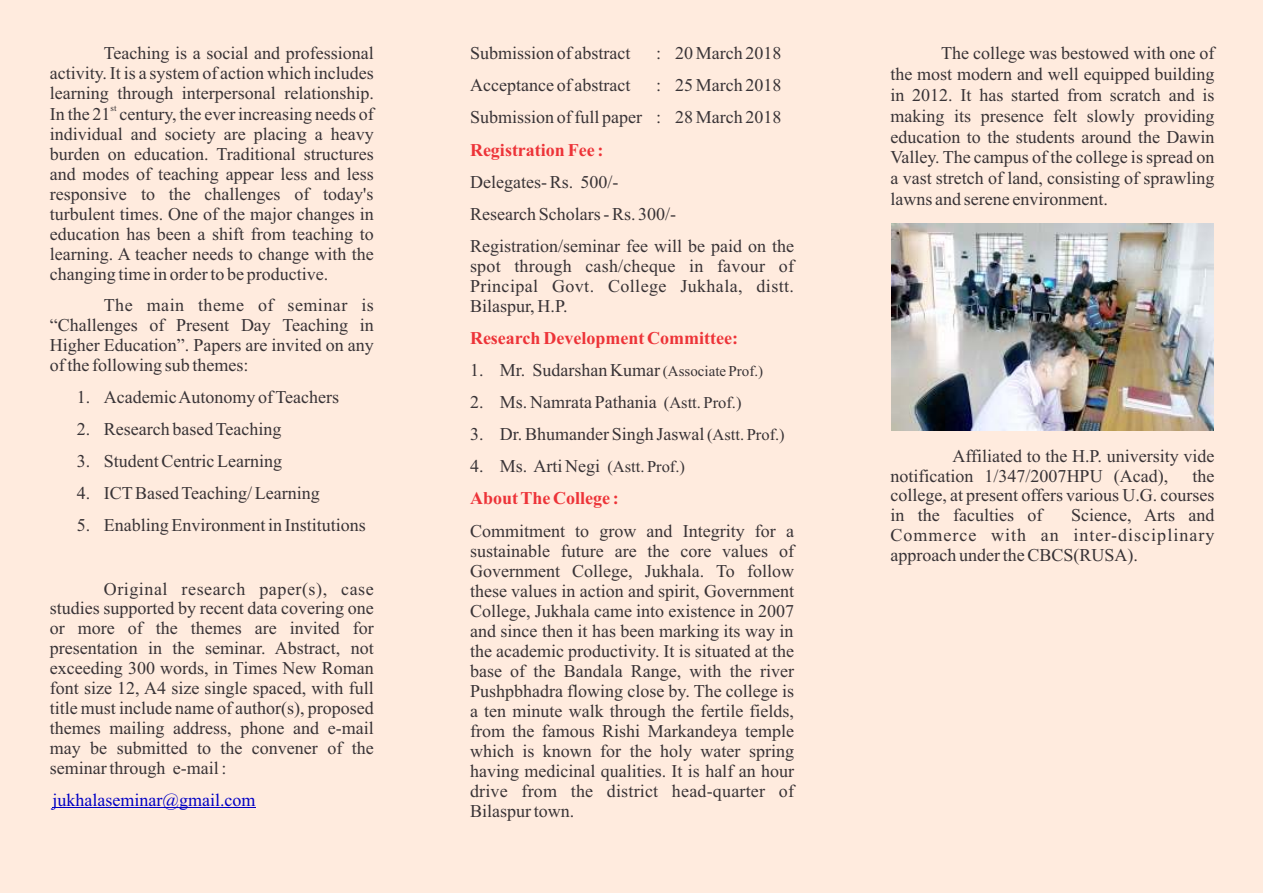
<style>
.page{position:relative;width:1263px;height:893px;background:#fff}
.page>*{position:absolute;margin:0;border:0;box-sizing:border-box;transform-origin:0 0}
.t1{font:18px/20px "Times New Roman";color:#383336;text-align:justify}
.t2{font:700 18px "Times New Roman";color:#ed3338}
.t3{font:18px "Times New Roman";color:#0000c4}
.t4{font:9px "Times New Roman";color:#383336}
.s1{font-size:15px}
.s2{font-size:16.5px}
</style>
<div class="page">
<div style="left:421px;top:0;width:421px;height:893px;background:#ffebde"></div>
<div style="left:0;top:0;width:421px;height:893px;background:#ffebde"></div>
<div style="left:842px;top:0;width:421px;height:893px;background:#ffebde"></div>
<hr style="left:53px;top:807px;width:203px;height:1px;background:#0000c4">
<img style="left:892px;top:223px;width:322px;height:207px">
<p class="t1" style="left:50px;top:45px;width:326px;text-indent:54px">Teaching is a social and professional activity. It is a system of action which includes learning through interpersonal relationship.</p>
<p class="t4" style="left:111px;top:105px;width:8px">st</p>
<p class="t1" style="left:50px;top:106px;width:326px">In the 21 century, the ever increasing needs of individual and society are placing a heavy burden on education. Traditional structures and modes of teaching appear less and less responsive to the challenges of today's turbulent times. One of the major changes in education has been a shift from teaching to learning. A teacher needs to change with the changing time in order to be productive.</p>
<p class="t1" style="left:50px;top:297px;width:326px;text-indent:54px">The main theme of seminar is “Challenges of Present Day Teaching in Higher Education”. Papers are invited on any of the following sub themes:</p>
<p class="t1" style="left:77px;top:389px;width:264px">1. Academic Autonomy of Teachers</p>
<p class="t1" style="left:77px;top:421px;width:206px">2. Research based Teaching</p>
<p class="t1" style="left:77px;top:453px;width:207px">3. Student Centric Learning</p>
<p class="t1" style="left:77px;top:485px;width:245px">4. ICTBased Teaching/ Learning</p>
<p class="t1" style="left:77px;top:516px;width:291px">5. Enabling Environment in Institutions</p>
<p class="t1" style="left:50px;top:580px;width:326px;text-indent:54px">Original research paper(s), case studies supported by recent data covering one or more of the themes are invited for presentation in the seminar. Abstract, not exceeding 300 words, in Times New Roman font size 12, A4 size single spaced, with full title must include name of author(s), proposed themes mailing address, phone and e-mail may be submitted to the convener of the seminar through e-mail :</p>
<p class="t3" style="left:52px;top:793px;width:205px">jukhalaseminar@gmail.com</p>
<p class="t1" style="left:470px;top:45px;width:162px">Submission of abstract</p>
<p class="t1" style="left:656px;top:45px;width:127px">: 20 March 2018</p>
<p class="t1" style="left:470px;top:77px;width:162px">Acceptance of abstract</p>
<p class="t1" style="left:470px;top:71px;width:313px;line-height:32.1px;text-align:right">: 25 March 2018<br>Submission of full paper : 28 March 2018</p>
<p class="t2" style="left:470px;top:143px;width:135px">Registration Fee :</p>
<p class="t1" style="left:470px;top:167px;width:326px;line-height:32.1px;text-align:left">Delegates- Rs. 500/-<br>Research Scholars - Rs. 300/-<br>Registration/seminar fee will be paid on the</p>
<p class="t1" style="left:470px;top:257px;width:326px">spot through cash/cheque in favour of Principal Govt. College Jukhala, distt.<br>Bilaspur, H.P.</p>
<p class="t2" style="left:470px;top:332px;width:269px">Research Development Committee:</p>
<p class="t1" style="left:470px;top:362px;width:295px">1. Mr. Sudarshan Kumar <span class="s1">(Associate Prof.)</span></p>
<p class="t1" style="left:470px;top:394px;width:273px">2. Ms. Namrata Pathania <span class="s2">(Astt. Prof.)</span></p>
<p class="t1" style="left:470px;top:426px;width:316px">3. Dr. Bhumander Singh Jaswal <span class="s2">(Astt. Prof.)</span></p>
<p class="t1" style="left:470px;top:458px;width:217px">4. Ms. Arti Negi <span class="s2">(Astt. Prof.)</span></p>
<p class="t2" style="left:470px;top:492px;width:150px">About The College :</p>
<p class="t1" style="left:470px;top:522px;width:326px">Commitment to grow and Integrity for a sustainable future are the core values of Government College, Jukhala. To follow these values in action and spirit, Government College, Jukhala came into existence in 2007 and since then it has been marking its way in the academic productivity. It is situated at the base of the Bandala Range, with the river Pushpbhadra flowing close by. The college is a ten minute walk through the fertile fields, from the famous Rishi Markandeya temple which is known for the holy water spring having medicinal qualities. It is half an hour drive from the district head-quarter of Bilaspur town.</p>
<p class="t1" style="left:890px;top:45px;width:326px;line-height:20.9px;text-indent:51px">The college was bestowed with one of the most modern and well equipped building in 2012. It has started from scratch and is making its presence felt slowly providing education to the students around the Dawin Valley. The campus of the college is spread on a vast stretch of land, consisting of sprawling lawns and serene environment.</p>
<p class="t1" style="left:890px;top:447px;width:326px;text-indent:62px">Affiliated to the H.P. university vide notification 1/347/2007HPU (Acad),</p>
<p class="t1" style="left:890px;top:467px;width:326px;text-indent:302px">the college, at present offers various U.G. courses in the faculties of</p>
<p class="t1" style="left:890px;top:507px;width:326px;text-indent:181px">Science, Arts and Commerce with an inter-disciplinary approach under the CBCS(RUSA).</p>
</div>
